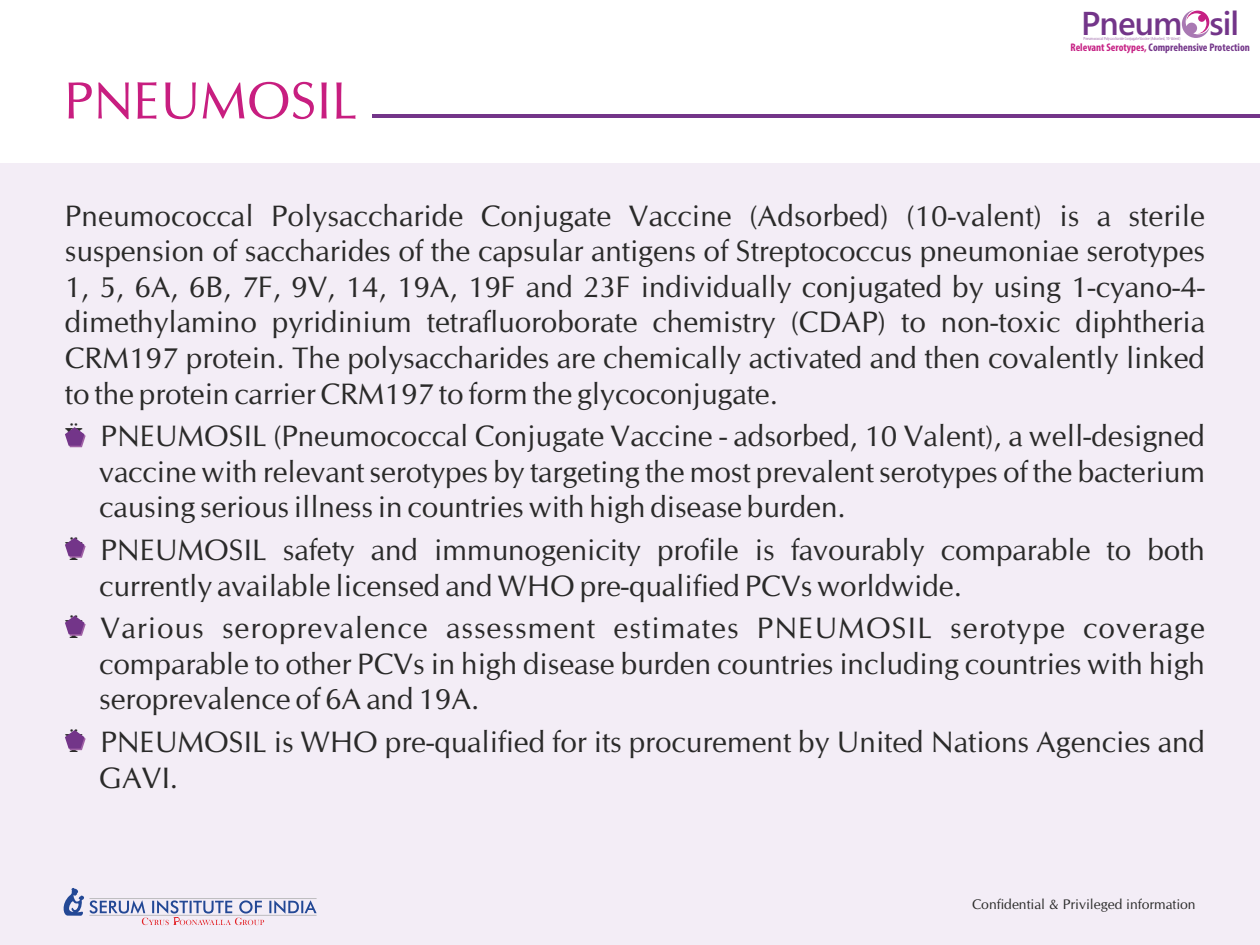
<style>
.page{position:relative;width:1260px;height:945px;background:#fff}
.page>*{position:absolute;margin:0;border:0;box-sizing:border-box;transform-origin:0 0}
.t1{font:52.5px "CG Omega";color:#c81e80}
.t2{font:600 33.07px "Segoe UI";letter-spacing:-.03em;color:#733589}
.t3{font:29.75px/35.5px "CG Omega";color:#2a2a29;text-align:justify}
.t4{font:14px "CG Omega";color:#2a2a29}
.t5{font:700 condensed 11.03px "Myriad Pro";color:#733589}
.t6{font:condensed 4.55px "Myriad Pro";color:#a979b3}
.s1{color:#c62084}
.s2{font-family:"Aldine 721 BT";font-size:25.2px}
</style>
<div class="page">
<div style="left:0;top:163px;width:1260px;height:782px;background:#f3edf6"></div>
<svg style="left:1182px;top:10px;width:28px;height:28px"></svg>
<svg style="left:63px;top:888px;width:254px;height:37px"></svg>
<hr style="left:373px;top:114px;width:887px;height:4px;background:#733589">
<svg style="left:65px;top:427px;width:21px;height:20px"></svg>
<svg style="left:65px;top:538px;width:21px;height:20px"></svg>
<svg style="left:65px;top:616px;width:21px;height:20px"></svg>
<svg style="left:65px;top:730px;width:21px;height:20px"></svg>
<h1 class="t1" style="left:64px;top:79px;width:295px">PNEUMOSIL</h1>
<p class="t2" style="left:1081px;top:11px;width:159px">Pneum sil</p>
<p class="t6" style="left:1084px;top:36px;width:98px">Pneumococcal Polysaccharide Conjugate Vaccine (Adsorbed, 10-Valent)</p>
<p class="t5" style="left:1070px;top:43px;width:181px"><span class="s1">Relevant Serotypes,</span> Comprehensive Protection</p>
<p class="t3" style="left:65px;top:200px;width:1142px">Pneumococcal Polysaccharide Conjugate Vaccine (Adsorbed) (10-valent) is a sterile suspension of saccharides of the capsular antigens of Streptococcus pneumoniae serotypes 1, 5, 6A, 6B, 7F, 9V, 14, 19A, 19F and 23F individually conjugated by using 1-cyano-4- dimethylamino pyridinium tetrafluoroborate chemistry (CDAP) to non-toxic diphtheria CRM197 protein. The polysaccharides are chemically activated and then covalently linked to the protein carrier CRM197 to form the glycoconjugate.</p>
<p class="t3" style="left:99px;top:420px;width:1107px;text-indent:-34px"><span class="s2">Ÿ</span> PNEUMOSIL (Pneumococcal Conjugate Vaccine - adsorbed, 10 Valent), a well-designed vaccine with relevant serotypes by targeting the most prevalent serotypes of the bacterium causing serious illness in countries with high disease burden.</p>
<p class="t3" style="left:99px;top:534px;width:1107px;text-indent:-34px"><span class="s2">Ÿ</span> PNEUMOSIL safety and immunogenicity profile is favourably comparable to both currently available licensed and WHO pre-qualified PCVs worldwide.</p>
<p class="t3" style="left:99px;top:613px;width:1107px;text-indent:-34px"><span class="s2">Ÿ</span> Various seroprevalence assessment estimates PNEUMOSIL serotype coverage comparable to other PCVs in high disease burden countries including countries with high seroprevalence of 6A and 19A.</p>
<p class="t3" style="left:99px;top:726px;width:1107px;text-indent:-34px"><span class="s2">Ÿ</span> PNEUMOSIL is WHO pre-qualified for its procurement by United Nations Agencies and<br>GAVI.</p>
<p class="t4" style="left:972px;top:899px;width:225px">Confidential &amp; Privileged information</p>
</div>
